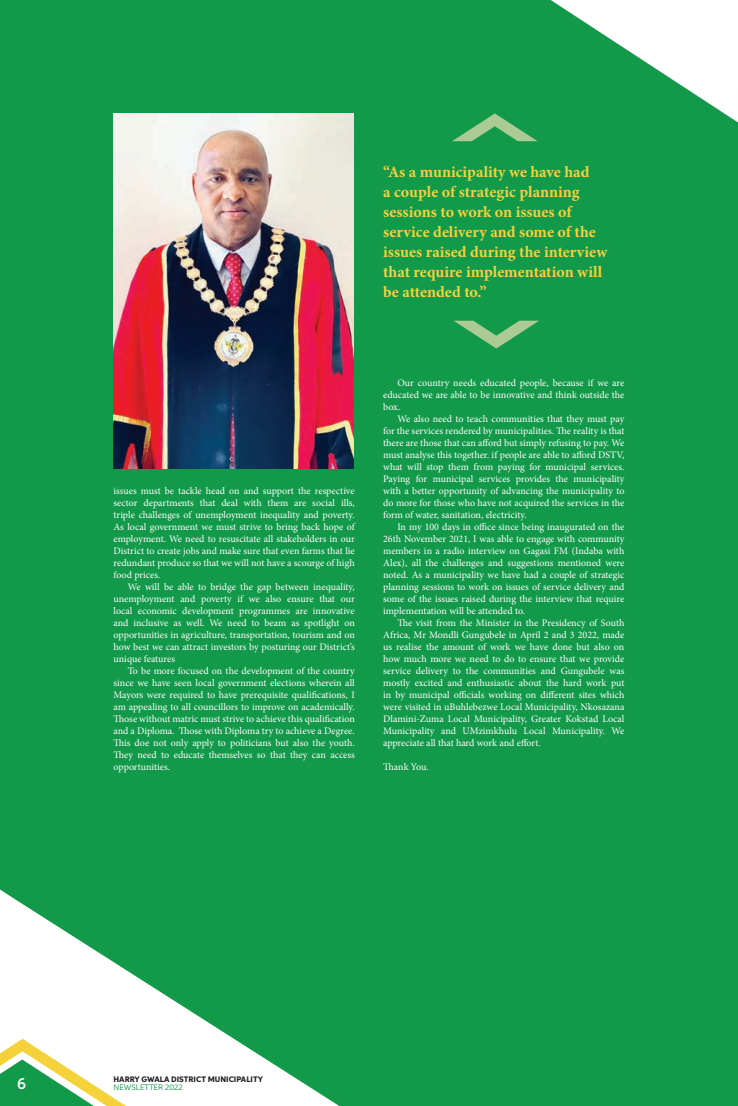
<style>
.page{position:relative;width:738px;height:1106px;background:#fff}
.page>*{position:absolute;margin:0;border:0;box-sizing:border-box;transform-origin:0 0}
.t1{font:700 16px/20px "Minion Pro";color:#f6d23a}
.t2{font:600 16px "Aspira";color:#fff}
.t3{font:10px/12px "Minion Pro";color:#fff;text-align:justify}
.t4{font:800 8px "Aspira";color:#231f20}
.t5{font:8px "Aspira";color:#12994a}
</style>
<div class="page">
<div style="left:0;top:0;width:737px;height:1106px;background:#12994a"></div>
<svg style="left:737px;top:122px;width:1px;height:138px"></svg>
<svg style="left:451px;top:113px;width:86px;height:28px;background:#47aa63"></svg>
<svg style="left:453px;top:321px;width:85px;height:27px;background:#49ab64"></svg>
<img style="left:113px;top:113px;width:240px;height:355px">
<h1 class="t1" style="left:383px;top:161px;width:225px">“As a municipality we have had<br>a couple of strategic planning sessions to work on issues of service delivery and some of the issues raised during the interview that require implementation will be attended to.”</h1>
<p class="t3" style="left:113px;top:484px;width:242px">issues must be tackle head on and support the respective sector departments that deal with them are social ills, triple challenges of unemployment inequality and poverty.<br>As local government we must strive to bring back hope of employment. We need to resuscitate all stakeholders in our District to create jobs and make sure that even farms that lie redundant produce so that we will not have a scourge of high food prices.</p>
<p class="t3" style="left:113px;top:580px;width:242px;text-indent:14px">We will be able to bridge the gap between inequality, unemployment and poverty if we also ensure that our local economic development programmes are innovative and inclusive as well. We need to beam as spotlight on opportunities in agriculture, transportation, tourism and on how best we can attract investors by posturing our District’s unique features</p>
<p class="t3" style="left:113px;top:664px;width:242px;text-indent:14px">To be more focused on the development of the country since we have seen local government elections wherein all Mayors were required to have prerequisite qualifications, I am appealing to all councillors to improve on academically.<br>Those without matric must strive to achieve this qualification and a Diploma. Those with Diploma try to achieve a Degree.<br>This doe not only apply to politicians but also the youth.<br>They need to educate themselves so that they can access opportunities.</p>
<p class="t3" style="left:383px;top:376px;width:242px;text-indent:14px">Our country needs educated people, because if we are educated we are able to be innovative and think outside the box.</p>
<p class="t3" style="left:383px;top:412px;width:242px;text-indent:14px">We also need to teach communities that they must pay for the services rendered by municipalities. The reality is that there are those that can afford but simply refusing to pay. We must analyse this together. if people are able to afford DSTV, what will stop them from paying for municipal services.<br>Paying for municipal services provides the municipality with a better opportunity of advancing the municipality to do more for those who have not acquired the services in the form of water, sanitation, electricity.</p>
<p class="t3" style="left:383px;top:520px;width:242px;text-indent:14px">In my 100 days in office since being inaugurated on the 26th November 2021, I was able to engage with community members in a radio interview on Gagasi FM (Indaba with Alex), all the challenges and suggestions mentioned were noted. As a municipality we have had a couple of strategic planning sessions to work on issues of service delivery and some of the issues raised during the interview that require implementation will be attended to.</p>
<p class="t3" style="left:383px;top:616px;width:242px;text-indent:14px">The visit from the Minister in the Presidency of South Africa, Mr Mondli Gungubele in April 2 and 3 2022, made us realise the amount of work we have done but also on how much more we need to do to ensure that we provide service delivery to the communities and Gungubele was mostly excited and enthusiastic about the hard work put in by municipal officials working on different sites which were visited in uBuhlebezwe Local Municipality, Nkosazana Dlamini-Zuma Local Municipality, Greater Kokstad Local Municipality and UMzimkhulu Local Municipality. We appreciate all that hard work and effort.</p>
<p class="t3" style="left:383px;top:760px;width:47px">Thank You.</p>
<h1 class="t2" style="left:17px;top:1073px;width:10px">6</h1>
<p class="t4" style="left:113px;top:1074px;width:151px">HARRY GWALA DISTRICT MUNICIPALITY</p>
<p class="t5" style="left:113px;top:1082px;width:71px">NEWSLETTER 2022</p>
</div>
